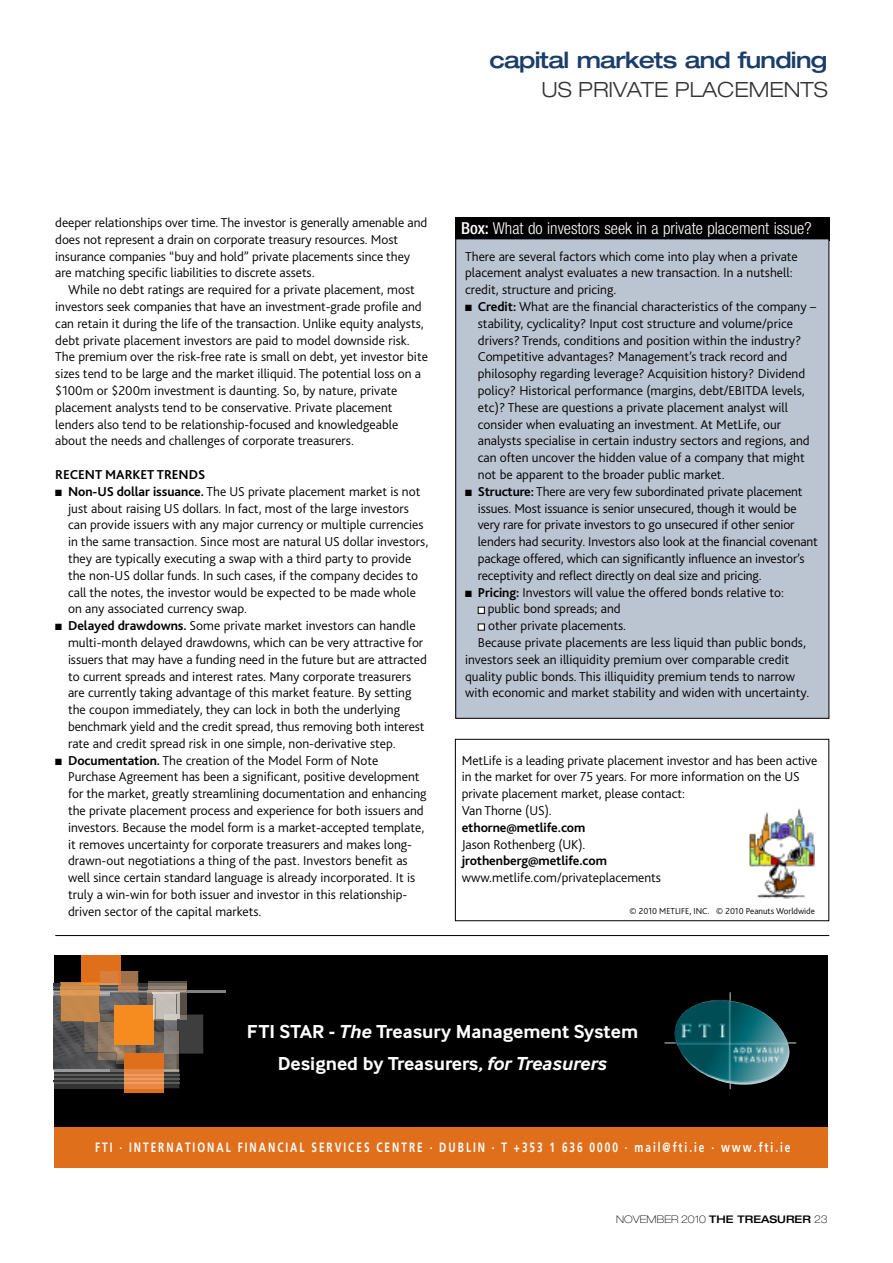
<style>
.page{position:relative;width:893px;height:1263px;background:#fff}
.page>*{position:absolute;margin:0;border:0;box-sizing:border-box;transform-origin:0 0}
.t1{font:500 expanded 22.5px "Helvetica Neue";letter-spacing:-.03em;color:#1b3d69}
.t2{font:300 expanded 21px "Helvetica Neue";color:#333}
.t3{font:19.5px/31.5px "Inter Face Da Ma Bold+DUKZUH";color:#fff;text-align:center}
.t4{font:300 condensed 16.5px "Helvetica Neue";color:#fff}
.t5{font:300 13.5px/16.8px "Bliss 2";color:#000}
.t6{font:13.5px "Frutiger Bold+AZMOIV";letter-spacing:.2em;color:#fff;scale:.74 1}
.t7{font:700 13.5px "Bliss 2";letter-spacing:-.005em;color:#000}
.t8{font:100 expanded 10.5px "Helvetica Neue";color:#000}
.t9{font:300 9px "Bliss 2";color:#000}
.s1{font-weight:700}
.s2{font-weight:500}
.s3{color:#fff}
.s4{font-family:"Inter Face Da Ma Bold Italic+ADASUF"}
</style>
<div class="page">
<div style="left:455px;top:218px;width:374px;height:23px;background:#000"></div>
<div style="left:455px;top:739px;width:374px;height:182px;border:1px solid #000"></div>
<img style="left:749px;top:809px;width:65px;height:90px">
<div style="left:456px;top:239px;width:373px;height:479px;background:#bbc5d2"></div>
<hr style="left:55px;top:935px;width:774px;height:1px;background:#000">
<div style="left:54px;top:955px;width:774px;height:172px;background:#000"></div>
<div style="left:54px;top:1127px;width:774px;height:40px;background:#e06f1c"></div>
<div style="left:81px;top:955px;width:39px;height:29px;background:#e06f1c"></div>
<hr style="left:187px;top:990px;width:38px;height:3px;background:#808080">
<svg style="left:54px;top:971px;width:149px;height:122px"></svg>
<hr style="left:124px;top:1082px;width:39px;height:2px;background:#ec9d63">
<img style="left:665px;top:992px;width:131px;height:97px">
<h1 class="t1" style="left:489px;top:52px;width:340px">capital markets and funding</h1>
<h2 class="t2" style="left:541px;top:82px;width:288px">US PRIVATE PLACEMENTS</h2>
<p class="t5" style="left:55px;top:215px;width:373px">deeper relationships over time. The investor is generally amenable and does not represent a drain on corporate treasury resources. Most insurance companies “buy and hold” private placements since they are matching specific liabilities to discrete assets.</p>
<p class="t5" style="left:55px;top:283px;width:374px;text-indent:13px">While no debt ratings are required for a private placement, most investors seek companies that have an investment-grade profile and can retain it during the life of the transaction. Unlike equity analysts, debt private placement investors are paid to model downside risk.<br>The premium over the risk-free rate is small on debt, yet investor bite sizes tend to be large and the market illiquid. The potential loss on a $100m or $200m investment is daunting. So, by nature, private placement analysts tend to be conservative. Private placement lenders also tend to be relationship-focused and knowledgeable about the needs and challenges of corporate treasurers.</p>
<p class="t7" style="left:55px;top:469px;width:151px">RECENT MARKET TRENDS</p>
<p class="t5" style="left:68px;top:484px;width:362px;text-indent:-13px">■ <span class="s1">Non-US dollar issuance.</span> The US private placement market is not just about raising US dollars. In fact, most of the large investors can provide issuers with any major currency or multiple currencies in the same transaction. Since most are natural US dollar investors, they are typically executing a swap with a third party to provide the non-US dollar funds. In such cases, if the company decides to call the notes, the investor would be expected to be made whole on any associated currency swap.</p>
<p class="t5" style="left:68px;top:619px;width:360px;text-indent:-13px">■ <span class="s1">Delayed drawdowns.</span> Some private market investors can handle multi-month delayed drawdowns, which can be very attractive for issuers that may have a funding need in the future but are attracted to current spreads and interest rates. Many corporate treasurers are currently taking advantage of this market feature. By setting the coupon immediately, they can lock in both the underlying benchmark yield and the credit spread, thus removing both interest rate and credit spread risk in one simple, non-derivative step.</p>
<p class="t5" style="left:68px;top:753px;width:360px;text-indent:-13px">■ <span class="s1">Documentation.</span> The creation of the Model Form of Note Purchase Agreement has been a significant, positive development for the market, greatly streamlining documentation and enhancing the private placement process and experience for both issuers and investors. Because the model form is a market-accepted template, it removes uncertainty for corporate treasurers and makes long&shy;drawn-out negotiations a thing of the past. Investors benefit as well since certain standard language is already incorporated. It is truly a win-win for both issuer and investor in this relationship&shy;driven sector of the capital markets.</p>
<p class="t4" style="left:461px;top:222px;width:352px"><span class="s2">Box:</span> What do investors seek in a private placement issue?</p>
<p class="t5" style="left:465px;top:249px;width:334px">There are several factors which come into play when a private placement analyst evaluates a new transaction. In a nutshell: credit, structure and pricing.</p>
<p class="t5" style="left:478px;top:299px;width:340px;text-indent:-13px">■ <span class="s1">Credit:</span> What are the financial characteristics of the company – stability, cyclicality? Input cost structure and volume/price drivers? Trends, conditions and position within the industry?<br>Competitive advantages? Management’s track record and philosophy regarding leverage? Acquisition history? Dividend policy? Historical performance (margins, debt/EBITDA levels, etc)? These are questions a private placement analyst will consider when evaluating an investment. At MetLife, our analysts specialise in certain industry sectors and regions, and can often uncover the hidden value of a company that might not be apparent to the broader public market.</p>
<p class="t5" style="left:478px;top:484px;width:341px;text-indent:-13px">■ <span class="s1">Structure:</span> There are very few subordinated private placement issues. Most issuance is senior unsecured, though it would be very rare for private investors to go unsecured if other senior lenders had security. Investors also look at the financial covenant package offered, which can significantly influence an investor’s receptivity and reflect directly on deal size and pricing.</p>
<p class="t5" style="left:465px;top:585px;width:320px">■ <span class="s1">Pricing:</span> Investors will value the offered bonds relative to:</p>
<p class="t5" style="left:478px;top:602px;width:144px"><span class="s3">■</span> public bond spreads; and</p>
<p class="t5" style="left:478px;top:619px;width:150px"><span class="s3">■</span> other private placements.</p>
<p class="t5" style="left:478px;top:635px;width:330px">Because private placements are less liquid than public bonds,</p>
<p class="t5" style="left:465px;top:652px;width:326px">investors seek an illiquidity premium over comparable credit</p>
<p class="t5" style="left:465px;top:669px;width:332px">quality public bonds. This illiquidity premium tends to narrow</p>
<p class="t5" style="left:465px;top:686px;width:346px">with economic and market stability and widen with uncertainty.</p>
<p class="t5" style="left:462px;top:753px;width:357px">MetLife is a leading private placement investor and has been active in the market for over 75 years. For more information on the US private placement market, please contact:<br>Van Thorne (US).</p>
<p class="t7" style="left:462px;top:822px;width:125px">ethorne@metlife.com</p>
<p class="t5" style="left:462px;top:837px;width:125px">Jason Rothenberg (UK).</p>
<p class="t7" style="left:462px;top:856px;width:147px">jrothenberg@metlife.com</p>
<p class="t5" style="left:462px;top:871px;width:201px">www.metlife.com/privateplacements</p>
<p class="t9" style="left:630px;top:908px;width:187px">© 2010 METLIFE, INC. © 2010 Peanuts Worldwide</p>
<h3 class="t3" style="left:247px;top:1017px;width:393px">FTI STAR - <span class="s4">The</span> Treasury Management System<br>Designed by Treasurers, <span class="s4">for Treasurers</span></h3>
<p class="t6" style="left:95px;top:1142px;width:941px">FTI · INTERNATIONAL FINANCIAL SERVICES CENTRE · DUBLIN · T +353 1 636 0000 · mail@fti.ie · www.fti.ie</p>
<p class="t8" style="left:616px;top:1215px;width:213px">NOVEMBER 2010 <span class="s2">THE TREASURER</span> 23</p>
</div>
